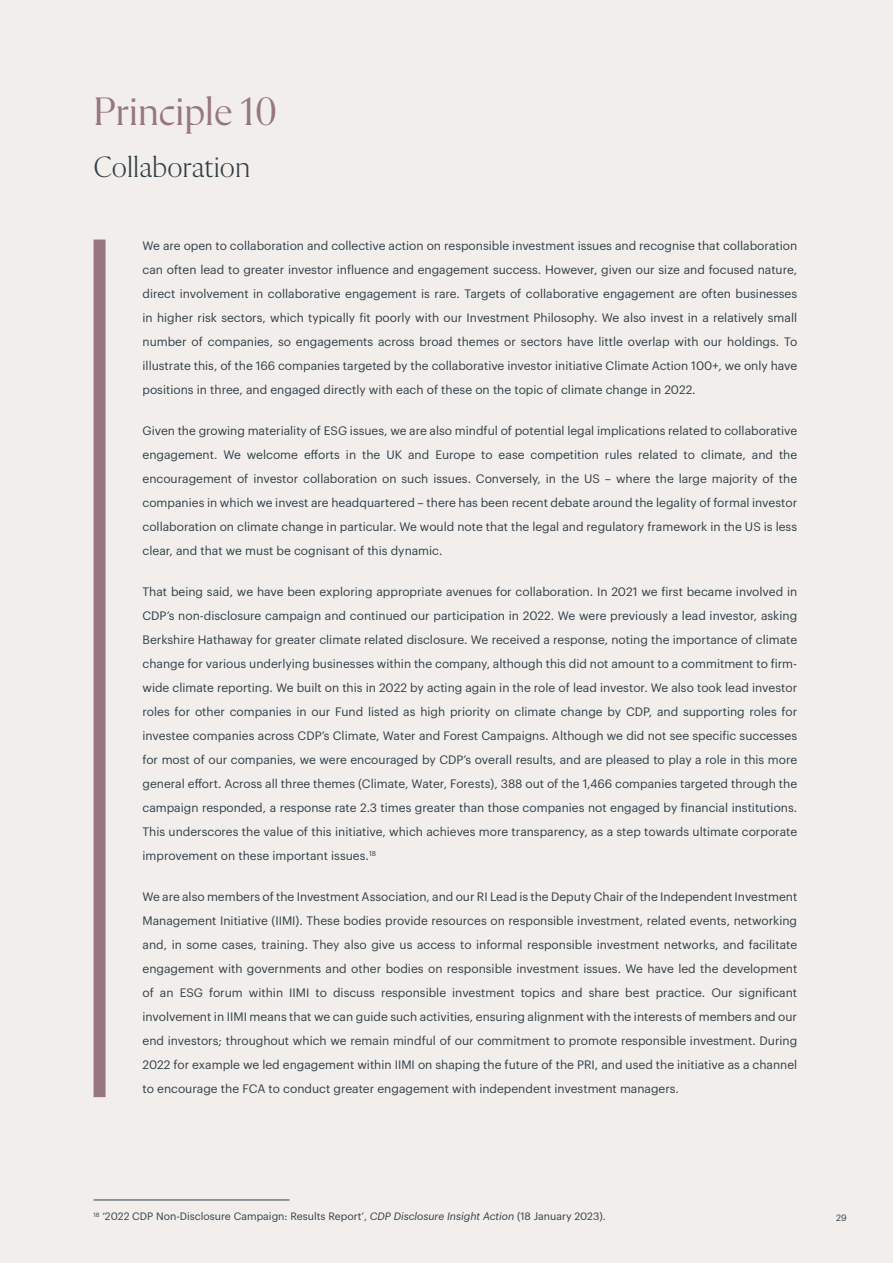
<style>
.page{position:relative;width:893px;height:1263px;background:#f2eeeb}
.page>*{position:absolute;margin:0;border:0;box-sizing:border-box;transform-origin:0 0}
.t1{font:40.5px "Flecha M";color:#97767d}
.Subheading{font:300 30px "Flecha M";color:#2f3f47}
.Main_body_copy{font:12px/24px "Graphik";color:#2f3f47;text-align:justify}
.Footer_text{font:10.5px "Graphik";color:#2f3f47}
.t2{font:9px "Graphik";color:#2f3f47}
.s1{font-style:italic}
</style>
<div class="page">
<hr style="left:94px;top:1199px;width:196px;height:1px;background:#2f3f47">
<div style="left:94px;top:240px;width:12px;height:857px;background:#97767d"></div>
<p class="t1" style="left:94px;top:89px;width:185px">Principle 10</p>
<p class="Subheading" style="left:94px;top:150px;width:158px">Collaboration</p>
<p class="Main_body_copy" style="left:143px;top:232px;width:656px">We are open to collaboration and collective action on responsible investment issues and recognise that collaboration can often lead to greater investor influence and engagement success. However, given our size and focused nature, direct involvement in collaborative engagement is rare. Targets of collaborative engagement are often businesses in higher risk sectors, which typically fit poorly with our Investment Philosophy. We also invest in a relatively small number of companies, so engagements across broad themes or sectors have little overlap with our holdings. To illustrate this, of the 166 companies targeted by the collaborative investor initiative Climate Action 100+, we only have positions in three, and engaged directly with each of these on the topic of climate change in 2022.</p>
<p class="Main_body_copy" style="left:143px;top:417px;width:656px">Given the growing materiality of ESG issues, we are also mindful of potential legal implications related to collaborative engagement. We welcome efforts in the UK and Europe to ease competition rules related to climate, and the encouragement of investor collaboration on such issues. Conversely, in the US – where the large majority of the companies in which we invest are headquartered – there has been recent debate around the legality of formal investor collaboration on climate change in particular. We would note that the legal and regulatory framework in the US is less clear, and that we must be cognisant of this dynamic.</p>
<p class="Main_body_copy" style="left:143px;top:578px;width:656px">That being said, we have been exploring appropriate avenues for collaboration. In 2021 we first became involved in CDP’s non-disclosure campaign and continued our participation in 2022. We were previously a lead investor, asking Berkshire Hathaway for greater climate related disclosure. We received a response, noting the importance of climate change for various underlying businesses within the company, although this did not amount to a commitment to firm&shy;wide climate reporting. We built on this in 2022 by acting again in the role of lead investor. We also took lead investor roles for other companies in our Fund listed as high priority on climate change by CDP, and supporting roles for investee companies across CDP’s Climate, Water and Forest Campaigns. Although we did not see specific successes for most of our companies, we were encouraged by CDP’s overall results, and are pleased to play a role in this more general effort. Across all three themes (Climate, Water, Forests), 388 out of the 1,466 companies targeted through the campaign responded, a response rate 2.3 times greater than those companies not engaged by financial institutions.<br>This underscores the value of this initiative, which achieves more transparency, as a step towards ultimate corporate improvement on these important issues.<sup>18</sup></p>
<p class="Main_body_copy" style="left:143px;top:883px;width:656px">We are also members of the Investment Association, and our RI Lead is the Deputy Chair of the Independent Investment Management Initiative (IIMI). These bodies provide resources on responsible investment, related events, networking and, in some cases, training. They also give us access to informal responsible investment networks, and facilitate engagement with governments and other bodies on responsible investment issues. We have led the development of an ESG forum within IIMI to discuss responsible investment topics and share best practice. Our significant involvement in IIMI means that we can guide such activities, ensuring alignment with the interests of members and our end investors; throughout which we remain mindful of our commitment to promote responsible investment. During 2022 for example we led engagement within IIMI on shaping the future of the PRI, and used the initiative as a channel to encourage the FCA to conduct greater engagement with independent investment managers.</p>
<p class="Footer_text" style="left:94px;top:1209px;width:514px"><sup>18</sup> ‘2022 CDP Non-Disclosure Campaign: Results Report’, <span class="s1">CDP Disclosure Insight Action</span> (18 January 2023).</p>
<p class="t2" style="left:836px;top:1210px;width:12px">29</p>
</div>
